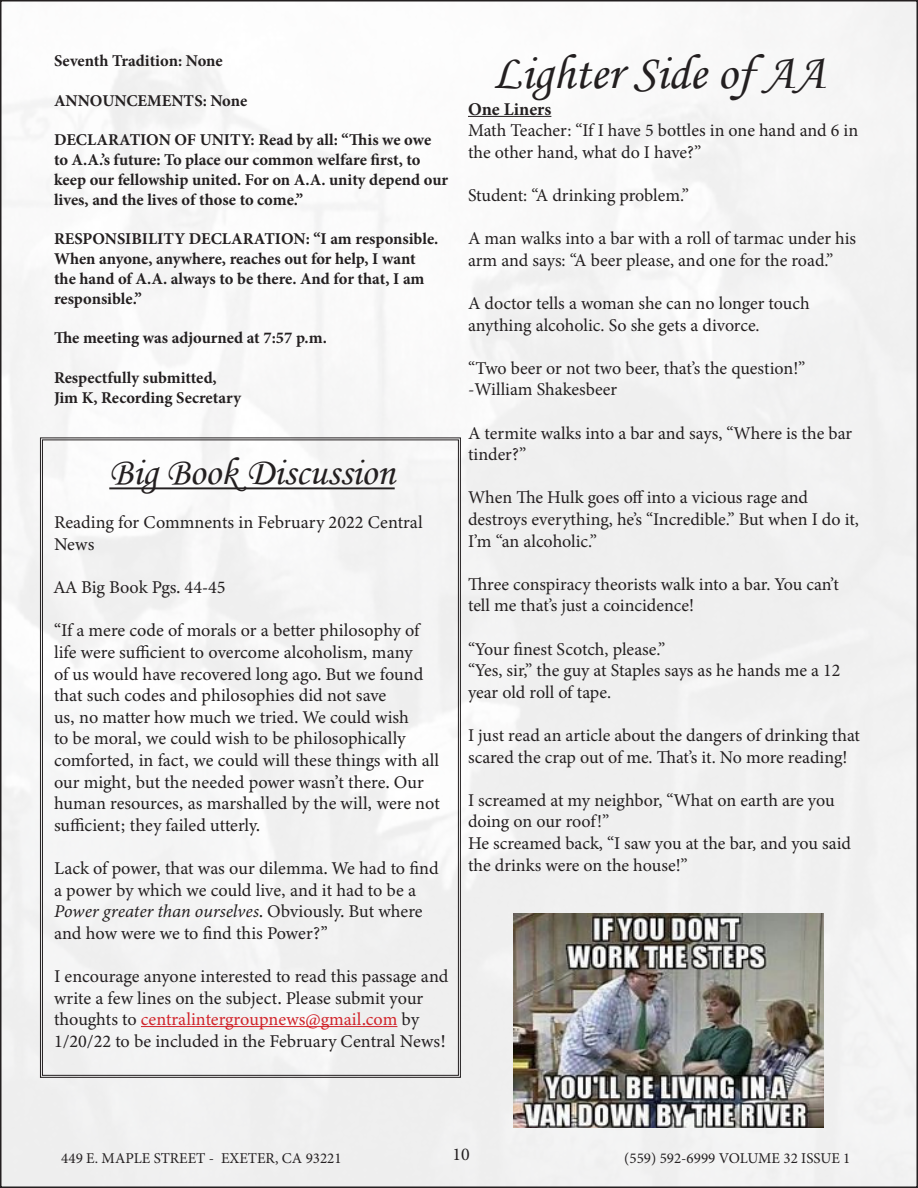
<style>
.page{position:relative;width:918px;height:1188px;background:#fff}
.page>*{position:absolute;margin:0;border:0;box-sizing:border-box;transform-origin:0 0}
.t1{font:49.5px "Monotype Corsiva";color:#231f20}
.t2{font:39px "Monotype Corsiva";color:#231f20}
.t3{font:18px/21.6px "Minion Pro";letter-spacing:-.005em;color:#231f20}
.t4{font:18px/21.6px "Minion Variable Concept";color:#231f20}
.t5{font:700 18px "Minion Pro";color:#231f20}
.t6{font:700 16.5px/19.8px "Minion Pro";color:#231f20}
.t7{font:15px "Minion Pro";color:#231f20}
.s1{font-style:italic}
.s2{color:#d1232a}
</style>
<div class="page">
<img style="left:3px;top:3px;width:912px;height:1182px">
<svg style="left:39px;top:437px;width:422px;height:641px"></svg>
<hr style="left:468px;top:116px;width:83px;height:1px;background:#231f20">
<img style="left:514px;top:914px;width:310px;height:214px">
<p class="t6" style="left:54px;top:51px;width:170px">Seventh Tradition: None</p>
<p class="t6" style="left:54px;top:90px;width:195px">ANNOUNCEMENTS: None</p>
<p class="t6" style="left:54px;top:130px;width:396px">DECLARATION OF UNITY: Read by all: “This we owe to A.A.’s future: To place our common welfare first, to keep our fellowship united. For on A.A. unity depend our lives, and the lives of those to come.”</p>
<p class="t6" style="left:54px;top:229px;width:386px">RESPONSIBILITY DECLARATION: “I am responsible.<br>When anyone, anywhere, reaches out for help, I want the hand of A.A. always to be there. And for that, I am responsible.”</p>
<p class="t6" style="left:54px;top:328px;width:274px">The meeting was adjourned at 7:57 p.m.</p>
<p class="t6" style="left:54px;top:367px;width:164px">Respectfully submitted,</p>
<p class="t6" style="left:54px;top:387px;width:189px">Jim K, Recording Secretary</p>
<p class="t2" style="left:109px;top:448px;width:287px">Big Book Discussion</p>
<p class="t4" style="left:54px;top:512px;width:370px">Reading for Commnents in February 2022 Central<br>News</p>
<p class="t4" style="left:54px;top:577px;width:173px">AA Big Book Pgs. 44-45</p>
<p class="t4" style="left:54px;top:620px;width:387px">“If a mere code of morals or a better philosophy of life were sufficient to overcome alcoholism, many<br>of us would have recovered long ago. But we found that such codes and philosophies did not save<br>us, no matter how much we tried. We could wish<br>to be moral, we could wish to be philosophically comforted, in fact, we could will these things with all our might, but the needed power wasn’t there. Our human resources, as marshalled by the will, were not sufficient; they failed utterly.</p>
<p class="t4" style="left:54px;top:857px;width:386px">Lack of power, that was our dilemma. We had to find a power by which we could live, and it had to be a <span class="s1">Power greater than ourselves</span>. Obviously. But where and how were we to find this Power?”</p>
<p class="t4" style="left:54px;top:965px;width:396px">I encourage anyone interested to read this passage and write a few lines on the subject. Please submit your thoughts to <span class="s2">centralintergroupnews@gmail.com</span> by 1/20/22 to be included in the February Central News!</p>
<p class="t1" style="left:492px;top:43px;width:334px">Lighter Side of AA</p>
<p class="t5" style="left:468px;top:96px;width:85px">One Liners</p>
<p class="t3" style="left:468px;top:120px;width:392px">Math Teacher: “If I have 5 bottles in one hand and 6 in the other hand, what do I have?”</p>
<p class="t3" style="left:468px;top:185px;width:223px">Student: “A drinking problem.”</p>
<p class="t3" style="left:468px;top:228px;width:390px">A man walks into a bar with a roll of tarmac under his arm and says: “A beer please, and one for the road.”</p>
<p class="t3" style="left:468px;top:293px;width:343px">A doctor tells a woman she can no longer touch anything alcoholic. So she gets a divorce.</p>
<p class="t3" style="left:468px;top:357px;width:339px">“Two beer or not two beer, that’s the question!” -William Shakesbeer</p>
<p class="t3" style="left:468px;top:422px;width:386px">A termite walks into a bar and says, “Where is the bar tinder?”</p>
<p class="t3" style="left:468px;top:487px;width:392px">When The Hulk goes off into a vicious rage and destroys everything, he’s “Incredible.” But when I do it,<br>I’m “an alcoholic.”</p>
<p class="t3" style="left:468px;top:573px;width:373px">Three conspiracy theorists walk into a bar. You can’t tell me that’s just a coincidence!</p>
<p class="t3" style="left:468px;top:638px;width:199px">“Your finest Scotch, please.”</p>
<p class="t3" style="left:468px;top:660px;width:374px">“Yes, sir,” the guy at Staples says as he hands me a 12 year old roll of tape.</p>
<p class="t3" style="left:468px;top:725px;width:394px">I just read an article about the dangers of drinking that scared the crap out of me. That’s it. No more reading!</p>
<p class="t3" style="left:468px;top:789px;width:368px">I screamed at my neighbor, “What on earth are you doing on our roof!”</p>
<p class="t3" style="left:468px;top:833px;width:385px">He screamed back, “I saw you at the bar, and you said the drinks were on the house!”</p>
<p class="t3" style="left:452px;top:1144px;width:19px">10</p>
<p class="t7" style="left:61px;top:1148px;width:282px">449 E. MAPLE STREET - EXETER, CA 93221</p>
<p class="t7" style="left:624px;top:1148px;width:228px">(559) 592-6999 VOLUME 32 ISSUE 1</p>
</div>
